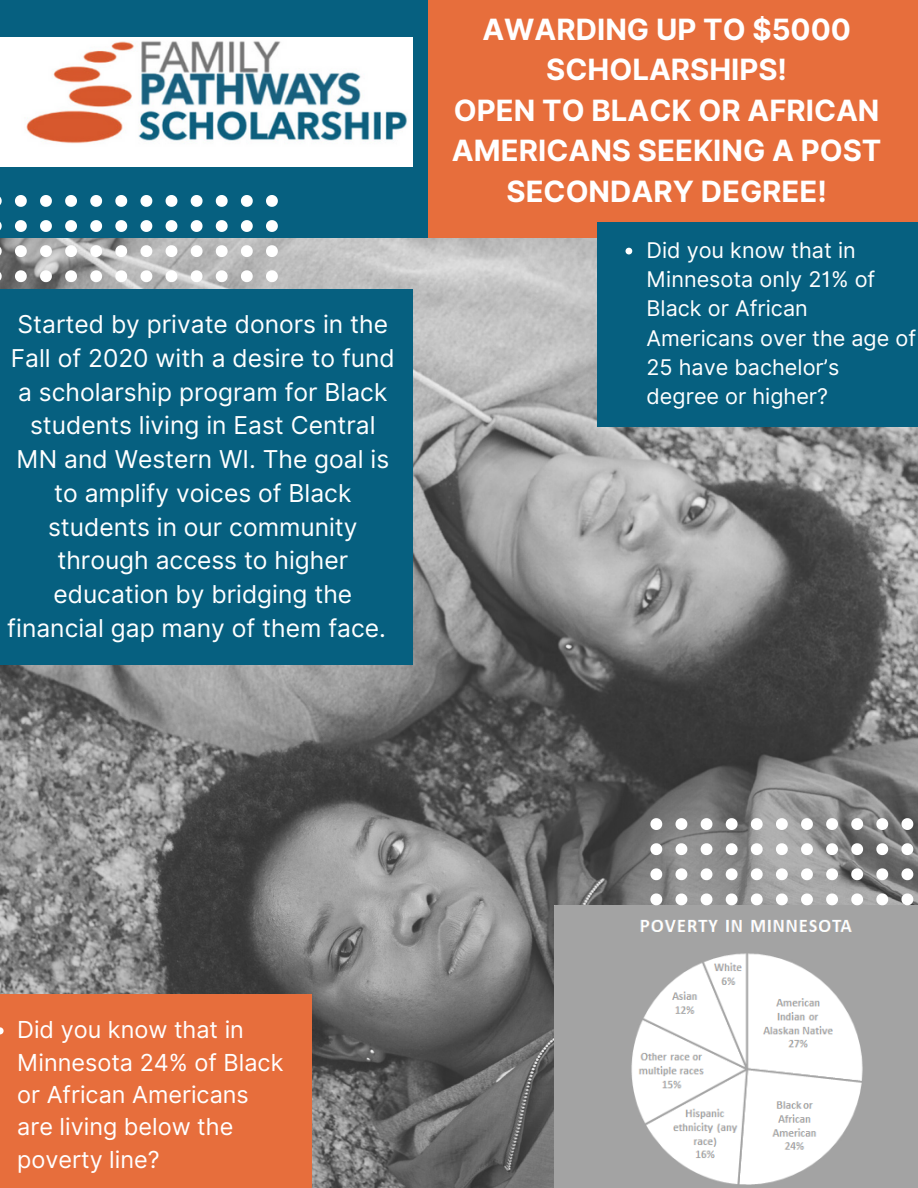
<style>
.page{position:relative;width:918px;height:1188px;background:#fff}
.page>*{position:absolute;margin:0;border:0;box-sizing:border-box;transform-origin:0 0}
.t1{font:700 29.4px/40.5px "Inter";color:#fff;text-align:center}
.t2{font:24.6px/33.8px "Inter";color:#fff;text-align:center}
.t3{font:23.4px/32.2px "Inter";color:#fff}
.t4{font:21.6px/29.2px "Inter";color:#fff}
</style>
<div class="page">
<img style="left:0;top:238px;width:918px;height:950px">
<div style="left:0;top:0;width:428px;height:238px;background:#066080"></div>
<div style="left:428px;top:0;width:490px;height:238px;background:#e76e3c"></div>
<svg style="left:266px;top:195px;width:12px;height:12px"></svg>
<svg style="left:241px;top:195px;width:12px;height:12px"></svg>
<svg style="left:216px;top:195px;width:12px;height:12px"></svg>
<svg style="left:191px;top:195px;width:12px;height:12px"></svg>
<svg style="left:166px;top:195px;width:11px;height:12px"></svg>
<svg style="left:140px;top:195px;width:12px;height:12px"></svg>
<svg style="left:115px;top:195px;width:12px;height:12px"></svg>
<svg style="left:90px;top:195px;width:12px;height:12px"></svg>
<svg style="left:65px;top:195px;width:12px;height:12px"></svg>
<svg style="left:40px;top:195px;width:12px;height:12px"></svg>
<svg style="left:15px;top:195px;width:12px;height:12px"></svg>
<svg style="left:0;top:197px;width:2px;height:8px"></svg>
<svg style="left:266px;top:220px;width:12px;height:12px"></svg>
<svg style="left:241px;top:220px;width:12px;height:12px"></svg>
<svg style="left:216px;top:220px;width:12px;height:12px"></svg>
<svg style="left:191px;top:220px;width:12px;height:12px"></svg>
<svg style="left:166px;top:220px;width:11px;height:12px"></svg>
<svg style="left:140px;top:220px;width:12px;height:12px"></svg>
<svg style="left:115px;top:220px;width:12px;height:12px"></svg>
<svg style="left:90px;top:220px;width:12px;height:12px"></svg>
<svg style="left:65px;top:220px;width:12px;height:12px"></svg>
<svg style="left:40px;top:220px;width:12px;height:12px"></svg>
<svg style="left:15px;top:220px;width:12px;height:12px"></svg>
<svg style="left:0;top:222px;width:2px;height:8px"></svg>
<svg style="left:266px;top:245px;width:12px;height:12px"></svg>
<svg style="left:241px;top:245px;width:12px;height:12px"></svg>
<svg style="left:216px;top:245px;width:12px;height:12px"></svg>
<svg style="left:191px;top:245px;width:12px;height:12px"></svg>
<svg style="left:166px;top:245px;width:11px;height:12px"></svg>
<svg style="left:140px;top:245px;width:12px;height:12px"></svg>
<svg style="left:115px;top:245px;width:12px;height:12px"></svg>
<svg style="left:90px;top:245px;width:12px;height:12px"></svg>
<svg style="left:65px;top:245px;width:12px;height:12px"></svg>
<svg style="left:40px;top:245px;width:12px;height:12px"></svg>
<svg style="left:15px;top:245px;width:12px;height:12px"></svg>
<svg style="left:0;top:245px;width:2px;height:12px"></svg>
<svg style="left:266px;top:270px;width:12px;height:12px"></svg>
<svg style="left:241px;top:270px;width:12px;height:12px"></svg>
<svg style="left:216px;top:270px;width:12px;height:12px"></svg>
<svg style="left:191px;top:270px;width:12px;height:12px"></svg>
<svg style="left:166px;top:270px;width:11px;height:12px"></svg>
<svg style="left:140px;top:270px;width:12px;height:12px"></svg>
<svg style="left:115px;top:270px;width:12px;height:12px"></svg>
<svg style="left:90px;top:270px;width:12px;height:12px"></svg>
<svg style="left:65px;top:270px;width:12px;height:12px"></svg>
<svg style="left:40px;top:270px;width:12px;height:12px"></svg>
<svg style="left:15px;top:270px;width:12px;height:12px"></svg>
<svg style="left:0;top:270px;width:2px;height:12px"></svg>
<img style="left:0;top:37px;width:413px;height:130px">
<div style="left:0;top:289px;width:412px;height:376px;background:#066080"></div>
<img style="left:555px;top:906px;width:363px;height:282px">
<div style="left:597px;top:222px;width:321px;height:205px;background:#066080"></div>
<svg style="left:626px;top:248px;width:6px;height:6px"></svg>
<div style="left:0;top:994px;width:312px;height:194px;background:#e76e3c"></div>
<svg style="left:0;top:1027px;width:4px;height:7px"></svg>
<svg style="left:901px;top:818px;width:12px;height:12px"></svg>
<svg style="left:876px;top:818px;width:12px;height:12px"></svg>
<svg style="left:851px;top:818px;width:12px;height:12px"></svg>
<svg style="left:826px;top:818px;width:12px;height:12px"></svg>
<svg style="left:801px;top:818px;width:12px;height:12px"></svg>
<svg style="left:776px;top:818px;width:12px;height:12px"></svg>
<svg style="left:751px;top:818px;width:12px;height:12px"></svg>
<svg style="left:726px;top:818px;width:12px;height:12px"></svg>
<svg style="left:701px;top:818px;width:11px;height:12px"></svg>
<svg style="left:676px;top:818px;width:11px;height:12px"></svg>
<svg style="left:650px;top:818px;width:12px;height:12px"></svg>
<svg style="left:901px;top:843px;width:12px;height:12px"></svg>
<svg style="left:876px;top:843px;width:12px;height:12px"></svg>
<svg style="left:851px;top:843px;width:12px;height:12px"></svg>
<svg style="left:826px;top:843px;width:12px;height:12px"></svg>
<svg style="left:801px;top:843px;width:12px;height:12px"></svg>
<svg style="left:776px;top:843px;width:12px;height:12px"></svg>
<svg style="left:751px;top:843px;width:12px;height:12px"></svg>
<svg style="left:726px;top:843px;width:12px;height:12px"></svg>
<svg style="left:701px;top:843px;width:11px;height:12px"></svg>
<svg style="left:676px;top:843px;width:11px;height:12px"></svg>
<svg style="left:650px;top:843px;width:12px;height:12px"></svg>
<svg style="left:901px;top:868px;width:12px;height:12px"></svg>
<svg style="left:876px;top:868px;width:12px;height:12px"></svg>
<svg style="left:851px;top:868px;width:12px;height:12px"></svg>
<svg style="left:826px;top:868px;width:12px;height:12px"></svg>
<svg style="left:801px;top:868px;width:12px;height:12px"></svg>
<svg style="left:776px;top:868px;width:12px;height:12px"></svg>
<svg style="left:751px;top:868px;width:12px;height:12px"></svg>
<svg style="left:726px;top:868px;width:12px;height:12px"></svg>
<svg style="left:701px;top:868px;width:11px;height:12px"></svg>
<svg style="left:676px;top:868px;width:11px;height:12px"></svg>
<svg style="left:650px;top:868px;width:12px;height:12px"></svg>
<svg style="left:901px;top:893px;width:12px;height:12px"></svg>
<svg style="left:876px;top:893px;width:12px;height:12px"></svg>
<svg style="left:851px;top:893px;width:12px;height:12px"></svg>
<svg style="left:826px;top:893px;width:12px;height:12px"></svg>
<svg style="left:801px;top:893px;width:12px;height:12px"></svg>
<svg style="left:776px;top:893px;width:12px;height:12px"></svg>
<svg style="left:751px;top:893px;width:12px;height:12px"></svg>
<svg style="left:726px;top:893px;width:12px;height:12px"></svg>
<svg style="left:701px;top:893px;width:11px;height:12px"></svg>
<svg style="left:676px;top:893px;width:11px;height:12px"></svg>
<svg style="left:650px;top:893px;width:12px;height:12px"></svg>
<p class="t2" style="left:7px;top:307px;width:389px">Started by private donors in the<br>Fall of 2020 with a desire to fund a scholarship program for Black students living in East Central<br>MN and Western WI. The goal is to amplify voices of Black students in our community through access to higher education by bridging the financial gap many of them face.</p>
<p class="t1" style="left:482px;top:9px;width:370px">AWARDING UP TO $5000<br>SCHOLARSHIPS!</p>
<p class="t1" style="left:452px;top:90px;width:431px">OPEN TO BLACK OR AFRICAN<br>AMERICANS SEEKING A POST<br>SECONDARY DEGREE!</p>
<p class="t4" style="left:647px;top:235px;width:271px">Did you know that in<br>Minnesota only 21% of<br>Black or African<br>Americans over the age of<br>25 have bachelor’s degree or higher?</p>
<p class="t3" style="left:17px;top:1014px;width:268px">Did you know that in<br>Minnesota 24% of Black or African Americans are living below the poverty line?</p>
</div>
